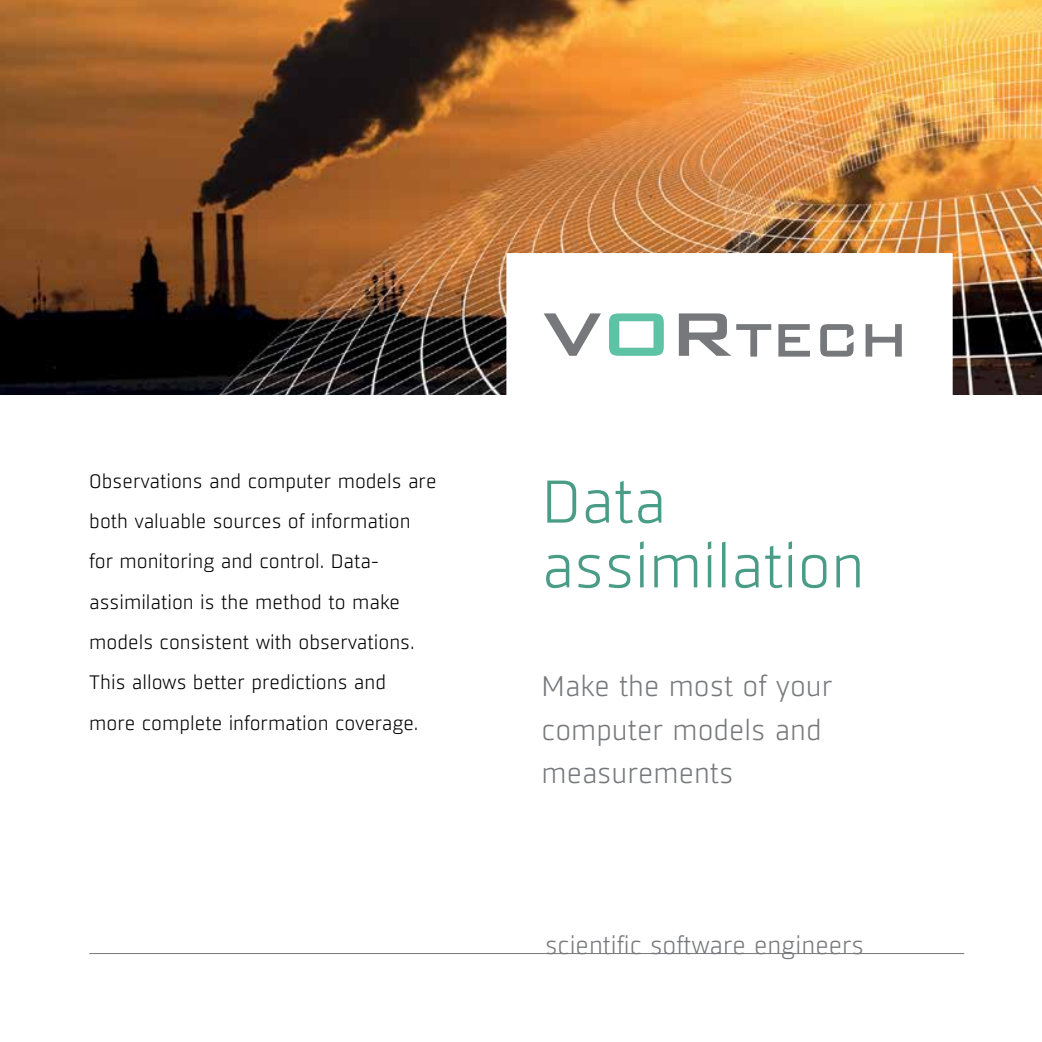
<style>
.page{position:relative;width:1042px;height:1042px;background:#fff}
.page>*{position:absolute;margin:0;border:0;box-sizing:border-box;transform-origin:0 0}
.t1{font:300 59.5px/64.8px "Sisco";color:#499c85}
.t2{font:300 28px/43.8px "Sisco";color:#77787b}
.t3{font:300 24.5px "Sisco";color:#77787b}
.t4{font:300 19.25px/40.2px "Sisco";color:#000}
</style>
<div class="page">
<img style="left:0;top:0;width:1042px;height:394px">
<svg style="left:506px;top:253px;width:446px;height:142px"></svg>
<svg style="left:544px;top:313px;width:57px;height:43px"></svg>
<svg style="left:609px;top:313px;width:55px;height:43px"></svg>
<svg style="left:679px;top:313px;width:132px;height:44px"></svg>
<svg style="left:865px;top:323px;width:37px;height:34px"></svg>
<svg style="left:819px;top:323px;width:35px;height:34px"></svg>
<hr style="left:89px;top:953px;width:875px;height:1px;background:#77787b">
<p class="t4" style="left:89px;top:461px;width:349px">Observations and computer models are both valuable sources of information for monitoring and control. Data&shy;assimilation is the method to make models consistent with observations.<br>This allows better predictions and more complete information coverage.</p>
<h1 class="t1" style="left:541px;top:470px;width:325px">Data assimilation</h1>
<h2 class="t2" style="left:541px;top:664px;width:292px">Make the most of your computer models and measurements</h2>
<p class="t3" style="left:545px;top:929px;width:321px">scientific software engineers</p>
</div>
